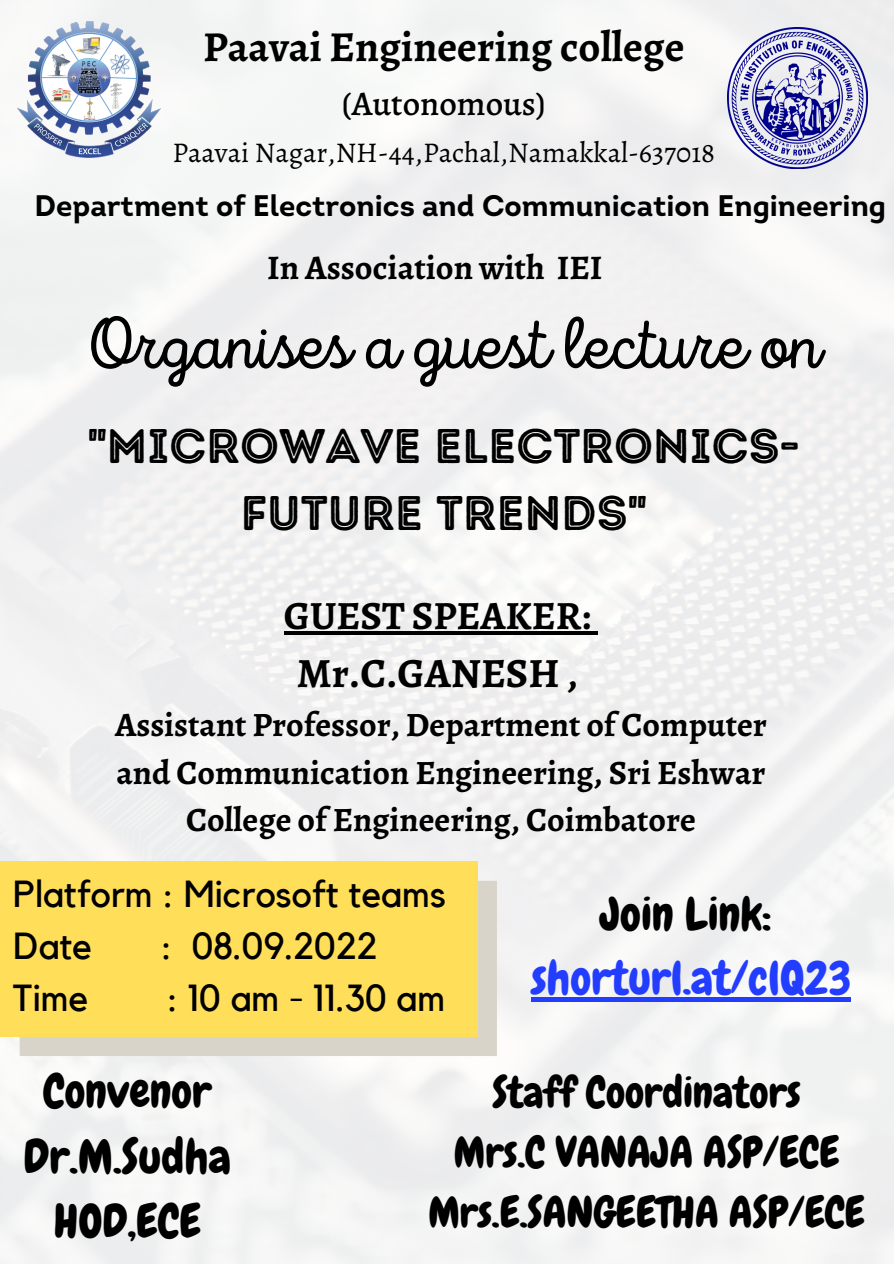
<style>
.page{position:relative;width:894px;height:1264px;background:#fff}
.page>*{position:absolute;margin:0;border:0;box-sizing:border-box;transform-origin:0 0}
.t1{font:73.65px "Intro Script";color:#000}
.t2{font:48.6px/67.3px "Intro Rust Base Line";color:#000;text-align:center}
.t3{font:47.25px "Chewy";color:#000}
.t4{font:46.5px "Chewy";color:#233dff}
.t5{font:46.5px "Chewy";color:#000}
.t6{font:46.05px "Chewy";color:#000}
.t7{font:42.75px/59.7px "Chewy";color:#000;text-align:center}
.t8{font:700 42.75px "Alegreya";color:#000}
.t9{font:700 41.7px "Alegreya";color:#000}
.t10{font:700 40.05px "Alegreya";color:#000}
.t11{font:37.5px/51.8px "Kollektif";color:#000}
.t12{font:700 34.5px "Alegreya";color:#000}
.t13{font:500 34.5px "Alegreya";color:#000}
.t14{font:700 34.05px/47.2px "Alegreya";color:#000;text-align:center}
.t15{font:700 29.7px "Intro";color:#000}
.t16{font:28.65px "Alegreya";color:#000}
</style>
<div class="page">
<div style="left:0;top:0;width:893px;height:1263px;background:#f2f2f2"></div>
<img style="left:18px;top:22px;width:143px;height:136px">
<div style="left:20px;top:880px;width:477px;height:176px;background:#d8d4c9"></div>
<div style="left:0;top:861px;width:477px;height:175px;background:#ffde59"></div>
<img style="left:726px;top:28px;width:141px;height:141px">
<hr style="left:284px;top:631px;width:307px;height:4px;background:#000">
<svg style="left:591px;top:631px;width:7px;height:4px"></svg>
<div style="left:531px;top:997px;width:319px;height:5px;background:#233dff"></div>
<p class="t8" style="left:203px;top:18px;width:482px">Paavai Engineering college</p>
<p class="t13" style="left:342px;top:80px;width:205px">(Autonomous)</p>
<p class="t16" style="left:172px;top:133px;width:544px">Paavai Nagar,NH-44,Pachal,Namakkal-637018</p>
<p class="t15" style="left:35px;top:194px;width:852px">Department of Electronics and Communication Engineering</p>
<p class="t12" style="left:267px;top:244px;width:336px">In Association with IEI</p>
<h1 class="t1" style="left:83px;top:314px;width:737px">Organises a guest lecture on</h1>
<h2 class="t2" style="left:88px;top:412px;width:713px">"MICROWAVE ELECTRONICS-<br>FUTURE TRENDS"</h2>
<p class="t10" style="left:284px;top:588px;width:309px">GUEST SPEAKER:</p>
<p class="t9" style="left:297px;top:644px;width:282px">Mr.C.GANESH ,</p>
<p class="t14" style="left:115px;top:701px;width:653px">Assistant Professor, Department of Computer and Communication Engineering, Sri Eshwar<br>College of Engineering, Coimbatore</p>
<p class="t11" style="left:13px;top:869px;width:434px">Platform : Microsoft teams<br>Date</p>
<p class="t11" style="left:161px;top:921px;width:218px">: 08.09.2022</p>
<p class="t11" style="left:13px;top:973px;width:77px">Time</p>
<p class="t11" style="left:167px;top:973px;width:280px">: 10 am - 11.30 am</p>
<h3 class="t5" style="left:600px;top:884px;width:172px">Join Link:</h3>
<h3 class="t4" style="left:531px;top:948px;width:321px">shorturl.at/clQ23</h3>
<h3 class="t6" style="left:43px;top:1062px;width:170px">Convenor</h3>
<h3 class="t3" style="left:24px;top:1126px;width:209px">Dr.M.Sudha</h3>
<h3 class="t6" style="left:54px;top:1191px;width:149px">HOD,ECE</h3>
<p class="t7" style="left:428px;top:1062px;width:438px">Staff Coordinators<br>Mrs.C VANAJA ASP/ECE<br>Mrs.E.SANGEETHA ASP/ECE</p>
</div>
